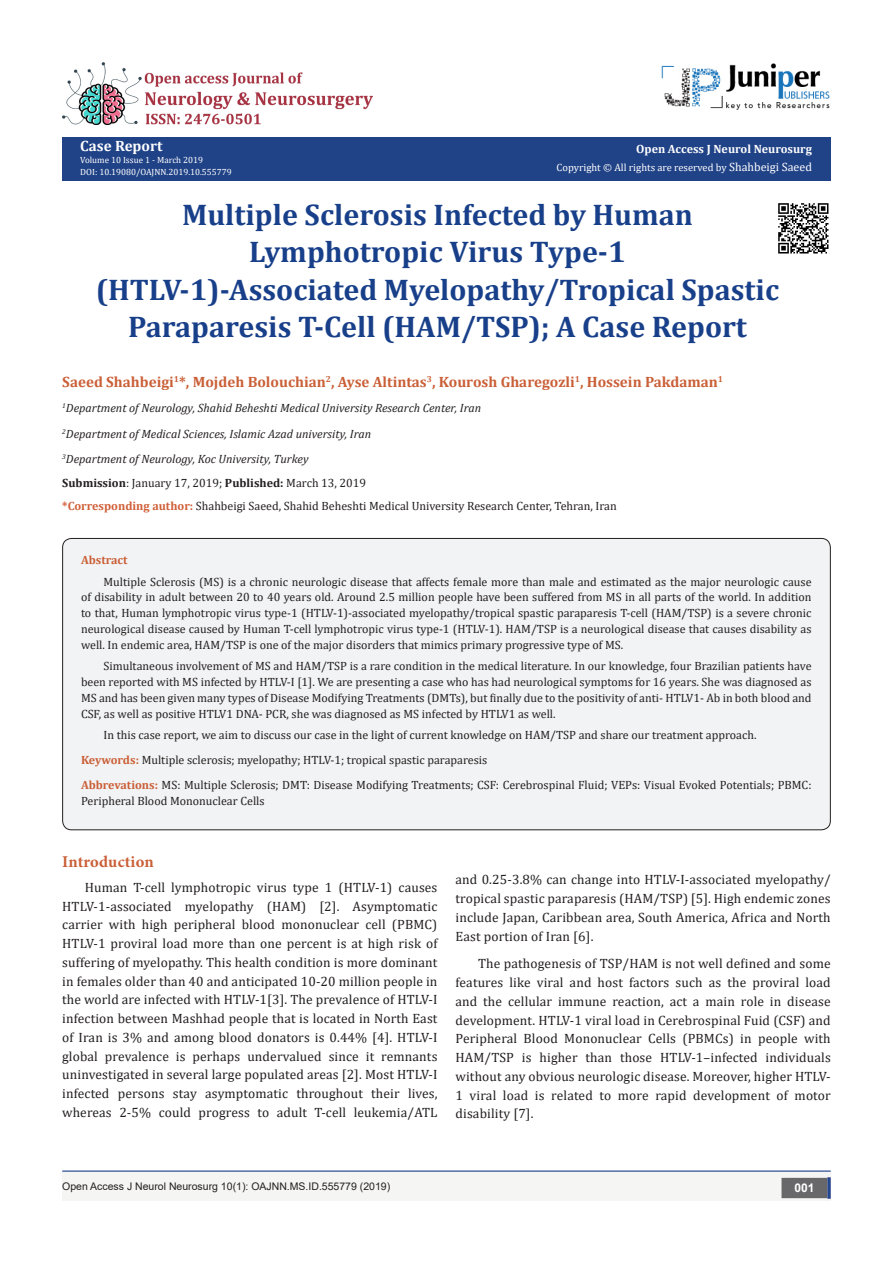
<style>
.page{position:relative;width:893px;height:1263px;background:#fff}
.page>*{position:absolute;margin:0;border:0;box-sizing:border-box;transform-origin:0 0}
.t1{font:700 30px/37.5px "Cambria";color:#183f89;text-align:center}
.t2{font:700 16.5px "Minion Pro";letter-spacing:.005em;color:#ca5f37}
.t3{font:700 15px "Cambria";color:#ca5f37}
.t4{font:700 15px "Cambria";color:#fff}
.t5{font:13.5px/18.8px "Cambria";letter-spacing:.01em;color:#231f20;text-align:justify}
.t6{font:12px/15.8px "Cambria";color:#231f20;text-align:justify}
.t7{font:italic 12px "Cambria";color:#231f20}
.t8{font:700 12px "Cambria";color:#fff}
.t9{font:700 12px "Cambria";color:#ca5f37}
.t10{font:700 12px "Arial";color:#fff}
.t11{font:10.5px "Arial";color:#231f20}
.t12{font:10.5px "Cambria";color:#fff}
.t13{font:9px "Cambria";color:#fff}
.s1{font-size:12px}
.s2{font-weight:700}
.s3{font-weight:700;color:#d05f38}
.s4{font-weight:700;color:#ca5f37}
</style>
<div class="page">
<div style="left:62px;top:137px;width:769px;height:43px;background:#204287"></div>
<div style="left:62px;top:1172px;width:494px;height:29px;background:#f5f5f4"></div>
<div style="left:507px;top:1172px;width:324px;height:29px;background:#f5f5f4"></div>
<div style="left:782px;top:1178px;width:45px;height:19px;background:#68676a"></div>
<div style="left:781px;top:1178px;width:46px;height:20px;border:2px solid #68676a"></div>
<svg style="left:827px;top:1177px;width:4px;height:22px"></svg>
<img style="left:661px;top:63px;width:169px;height:47px">
<hr style="left:62px;top:1170px;width:769px;height:2px;background:#183f89">
<img style="left:62px;top:62px;width:310px;height:63px">
<div style="left:63px;top:538px;width:767px;height:292px;background:#f2f3f4;border-radius:9px"></div>
<img style="left:778px;top:203px;width:51px;height:51px">
<p class="t4" style="left:80px;top:135px;width:84px">Case Report</p>
<p class="t13" style="left:80px;top:155px;width:124px">Volume 10 Issue 1 - March 2019</p>
<p class="t13" style="left:80px;top:167px;width:153px">DOI: 10.19080/OAJNN.2019.10.555779</p>
<p class="t8" style="left:636px;top:141px;width:177px">Open Access J Neurol Neurosurg</p>
<p class="t12" style="left:557px;top:161px;width:257px">Copyright © All rights are reserved by <span class="s1">Shahbeigi Saeed</span></p>
<p class="t1" style="left:96px;top:195px;width:685px">Multiple Sclerosis Infected by Human Lymphotropic Virus Type-1<br>(HTLV-1)-Associated Myelopathy/Tropical Spastic Paraparesis T-Cell (HAM/TSP); A Case Report</p>
<p class="t3" style="left:62px;top:371px;width:662px">Saeed Shahbeigi<sup>1</sup>*, Mojdeh Bolouchian<sup>2</sup>, Ayse Altintas<sup>3</sup>, Kourosh Gharegozli<sup>1</sup>, Hossein Pakdaman<sup>1</sup></p>
<p class="t7" style="left:62px;top:400px;width:420px"><sup>1</sup>Department of Neurology, Shahid Beheshti Medical University Research Center, Iran</p>
<p class="t7" style="left:62px;top:425px;width:310px"><sup>2</sup>Department of Medical Sciences, Islamic Azad university, Iran</p>
<p class="t7" style="left:62px;top:451px;width:248px"><sup>3</sup>Department of Neurology, Koc University, Turkey</p>
<p class="t6" style="left:62px;top:475px;width:305px"><span class="s2">Submission</span>: January 17, 2019; <span class="s2">Published:</span> March 13, 2019</p>
<p class="t6" style="left:62px;top:498px;width:556px"><span class="s3">*Corresponding author:</span> Shahbeigi Saeed, Shahid Beheshti Medical University Research Center, Tehran, Iran</p>
<p class="t9" style="left:81px;top:551px;width:48px">Abstract</p>
<p class="t6" style="left:81px;top:574px;width:732px;text-indent:22px">Multiple Sclerosis (MS) is a chronic neurologic disease that affects female more than male and estimated as the major neurologic cause of disability in adult between 20 to 40 years old. Around 2.5 million people have been suffered from MS in all parts of the world. In addition to that, Human lymphotropic virus type-1 (HTLV-1)-associated myelopathy/tropical spastic paraparesis T-cell (HAM/TSP) is a severe chronic neurological disease caused by Human T-cell lymphotropic virus type-1 (HTLV-1). HAM/TSP is a neurological disease that causes disability as well. In endemic area, HAM/TSP is one of the major disorders that mimics primary progressive type of MS.</p>
<p class="t6" style="left:81px;top:658px;width:732px;text-indent:22px">Simultaneous involvement of MS and HAM/TSP is a rare condition in the medical literature. In our knowledge, four Brazilian patients have been reported with MS infected by HTLV-I [1]. We are presenting a case who has had neurological symptoms for 16 years. She was diagnosed as MS and has been given many types of Disease Modifying Treatments (DMTs), but finally due to the positivity of anti- HTLV1- Ab in both blood and CSF, as well as positive HTLV1 DNA- PCR, she was diagnosed as MS infected by HTLV1 as well.</p>
<p class="t6" style="left:104px;top:727px;width:654px">In this case report, we aim to discuss our case in the light of current knowledge on HAM/TSP and share our treatment approach.</p>
<p class="t6" style="left:81px;top:752px;width:408px"><span class="s4">Keywords:</span> Multiple sclerosis; myelopathy; HTLV-1; tropical spastic paraparesis</p>
<p class="t6" style="left:81px;top:777px;width:732px"><span class="s4">Abbrevations:</span> MS: Multiple Sclerosis; DMT: Disease Modifying Treatments; CSF: Cerebrospinal Fluid; VEPs: Visual Evoked Potentials; PBMC:<br>Peripheral Blood Mononuclear Cells</p>
<p class="t2" style="left:62px;top:850px;width:93px">Introduction</p>
<p class="t5" style="left:62px;top:878px;width:377px;text-indent:22px">Human T-cell lymphotropic virus type 1 (HTLV-1) causes HTLV-1-associated myelopathy (HAM) [2]. Asymptomatic carrier with high peripheral blood mononuclear cell (PBMC)<br>HTLV-1 proviral load more than one percent is at high risk of suffering of myelopathy. This health condition is more dominant in females older than 40 and anticipated 10-20 million people in the world are infected with HTLV-1[3]. The prevalence of HTLV-I infection between Mashhad people that is located in North East of Iran is 3% and among blood donators is 0.44% [4]. HTLV-I global prevalence is perhaps undervalued since it remnants uninvestigated in several large populated areas [2]. Most HTLV-I infected persons stay asymptomatic throughout their lives, whereas 2-5% could progress to adult T-cell leukemia/ATL</p>
<p class="t5" style="left:455px;top:870px;width:377px">and 0.25-3.8% can change into HTLV-I-associated myelopathy/ tropical spastic paraparesis (HAM/TSP) [5]. High endemic zones include Japan, Caribbean area, South America, Africa and North East portion of Iran [6].</p>
<p class="t5" style="left:455px;top:954px;width:377px;text-indent:22px">The pathogenesis of TSP/HAM is not well defined and some features like viral and host factors such as the proviral load and the cellular immune reaction, act a main role in disease development. HTLV-1 viral load in Cerebrospinal Fuid (CSF) and Peripheral Blood Mononuclear Cells (PBMCs) in people with HAM/TSP is higher than those HTLV-1–infected individuals without any obvious neurologic disease. Moreover, higher HTLV-1 viral load is related to more rapid development of motor disability [7].</p>
<p class="t11" style="left:62px;top:1179px;width:329px">Open Access J Neurol Neurosurg 10(1): OAJNN.MS.ID.555779 (2019)</p>
<p class="t10" style="left:794px;top:1180px;width:22px">001</p>
</div>
